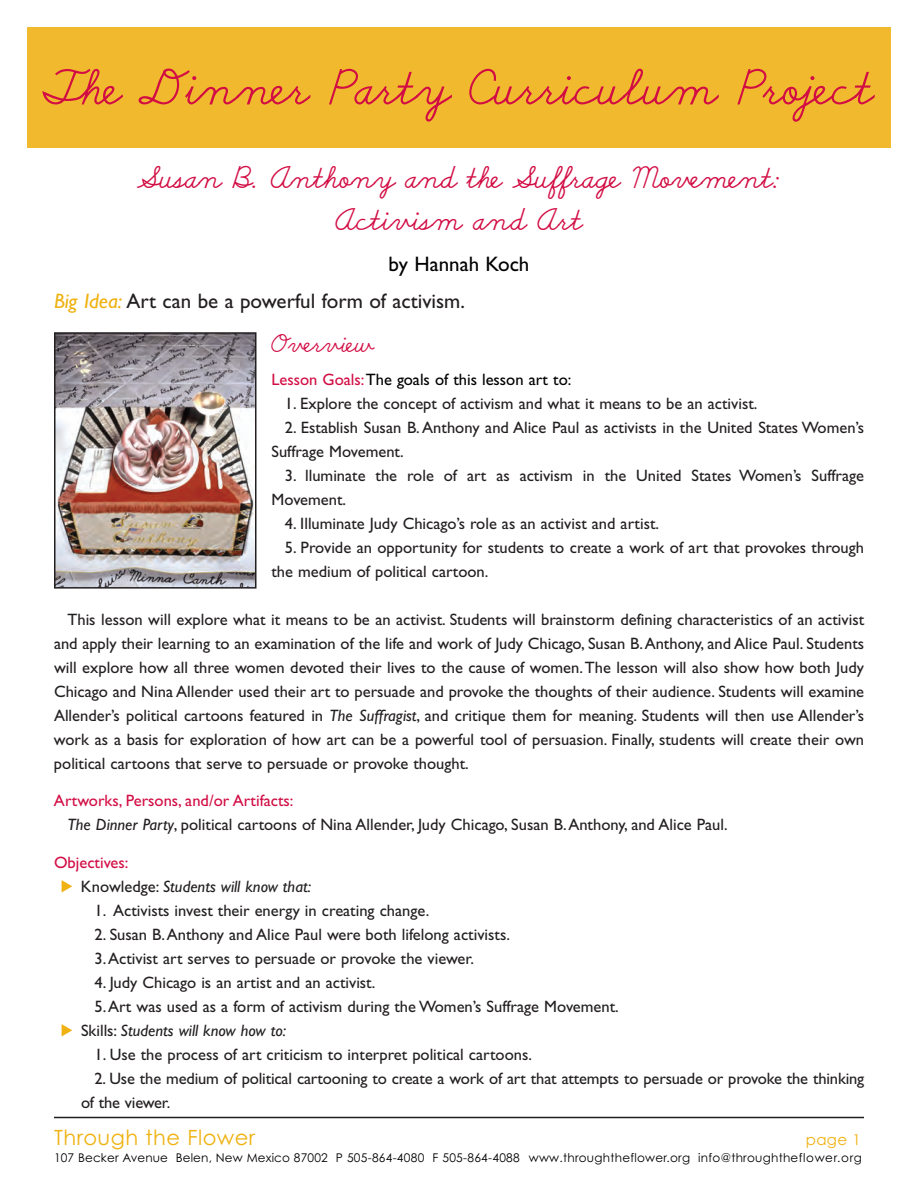
<style>
.page{position:relative;width:918px;height:1188px;background:#fff}
.page>*{position:absolute;margin:0;border:0;box-sizing:border-box;transform-origin:0 0}
.t1{font:53.25px "School Script";color:#d20d44}
.t2{font:33px/42px "School Script";letter-spacing:-.02em;color:#d20d44;text-align:center}
.t3{font:27px "School Script";color:#d20d44}
.t4{font:21px/37.5px "Gill Sans";color:#231f20}
.t5{font:21px "Century Gothic";letter-spacing:.02em;color:#efb211}
.t6{font:16.5px/24px "Gill Sans";color:#231f20}
.t7{font:italic 16.5px/24px "Gill Sans";color:#231f20}
.t8{font:16.5px "Gill Sans";color:#000}
.t9{font:15px "Century Gothic";color:#efb211}
.t10{font:12px "Century Gothic";letter-spacing:.02em;color:#000}
.s1{color:#000}
.s2{font-style:italic;color:#efb211}
.s3{color:#d20d44}
.s4{font-style:italic}
.s5{font-style:normal;color:#d20d44}
.s6{font-style:normal}
</style>
<div class="page">
<hr style="left:54px;top:1117px;width:810px;height:1px;background:#231f20">
<div style="left:27px;top:27px;width:864px;height:120px;background:#f1b92e"></div>
<img style="left:57px;top:335px;width:196px;height:251px">
<div style="left:54px;top:332px;width:202px;height:257px;border:2px solid #231f20"></div>
<h1 class="t1" style="left:41px;top:55px;width:834px">The Dinner Party Curriculum Project</h1>
<h2 class="t2" style="left:136px;top:156px;width:647px">Susan B. Anthony and the Suffrage Movement:<br>Activism and Art</h2>
<p class="t4" style="left:54px;top:247px;width:477px;text-indent:335px"><span class="s1">by Hannah Koch<br></span><span class="s2">Big Idea:</span> Art can be a powerful form of activism.</p>
<h3 class="t3" style="left:272px;top:327px;width:104px">Overview</h3>
<p class="t8" style="left:272px;top:373px;width:301px"><span class="s3">Lesson Goals:</span>The goals of this lesson art to:</p>
<p class="t6" style="left:285px;top:393px;width:474px">1. Explore the concept of activism and what it means to be an activist.</p>
<p class="t6" style="left:272px;top:417px;width:594px;text-indent:13px">2. Establish Susan B. Anthony and Alice Paul as activists in the United States Women’s<br>Suffrage Movement.</p>
<p class="t6" style="left:272px;top:465px;width:594px;text-indent:13px">3. lluminate the role of art as activism in the United States Women’s Suffrage<br>Movement.</p>
<p class="t6" style="left:285px;top:513px;width:376px">4. Illuminate Judy Chicago’s role as an activist and artist.</p>
<p class="t6" style="left:272px;top:537px;width:594px;text-indent:13px">5. Provide an opportunity for students to create a work of art that provokes through the medium of political cartoon.</p>
<p class="t6" style="left:54px;top:609px;width:812px;text-align:justify;text-indent:14px">This lesson will explore what it means to be an activist. Students will brainstorm defining characteristics of an activist and apply their learning to an examination of the life and work of Judy Chicago, Susan B.Anthony, and Alice Paul. Students will explore how all three women devoted their lives to the cause of women.The lesson will also show how both Judy Chicago and Nina Allender used their art to persuade and provoke the thoughts of their audience. Students will examine Allender’s political cartoons featured in <span class="s4">The Suffragist</span>, and critique them for meaning. Students will then use Allender’s work as a basis for exploration of how art can be a powerful tool of persuasion. Finally, students will create their own political cartoons that serve to persuade or provoke thought.</p>
<p class="t6" style="left:68px;top:790px;width:662px;text-indent:-14px"><span class="s3">Artworks, Persons, and/or Artifacts:<br></span><span class="s4">The Dinner Party</span>, political cartoons of Nina Allender, Judy Chicago, Susan B.Anthony, and Alice Paul.</p>
<p class="t7" style="left:81px;top:852px;width:231px;text-indent:-27px"><span class="s5">Objectives:<br></span><span class="s6">Knowledge:</span> Students will know that:</p>
<p class="t6" style="left:94px;top:900px;width:336px">1. Activists invest their energy in creating change.</p>
<p class="t6" style="left:94px;top:924px;width:417px">2. Susan B.Anthony and Alice Paul were both lifelong activists.<br>3.Activist art serves to persuade or provoke the viewer.</p>
<p class="t6" style="left:94px;top:972px;width:282px">4. Judy Chicago is an artist and an activist.</p>
<p class="t6" style="left:94px;top:996px;width:526px">5.Art was used as a form of activism during the Women’s Suffrage Movement.</p>
<p class="t7" style="left:81px;top:1020px;width:207px"><span class="s6">Skills:</span> Students will know how to:</p>
<p class="t6" style="left:94px;top:1044px;width:439px">1. Use the process of art criticism to interpret political cartoons.</p>
<p class="t6" style="left:81px;top:1068px;width:785px;text-indent:13px">2. Use the medium of political cartooning to create a work of art that attempts to persuade or provoke the thinking of the viewer.</p>
<p class="t5" style="left:54px;top:1126px;width:203px">Through the Flower</p>
<p class="t9" style="left:806px;top:1131px;width:56px">page 1</p>
<p class="t10" style="left:54px;top:1151px;width:810px">107 Becker Avenue Belen, New Mexico 87002 P 505-864-4080 F 505-864-4088 www.throughtheflower.org info@throughtheflower.org</p>
</div>
